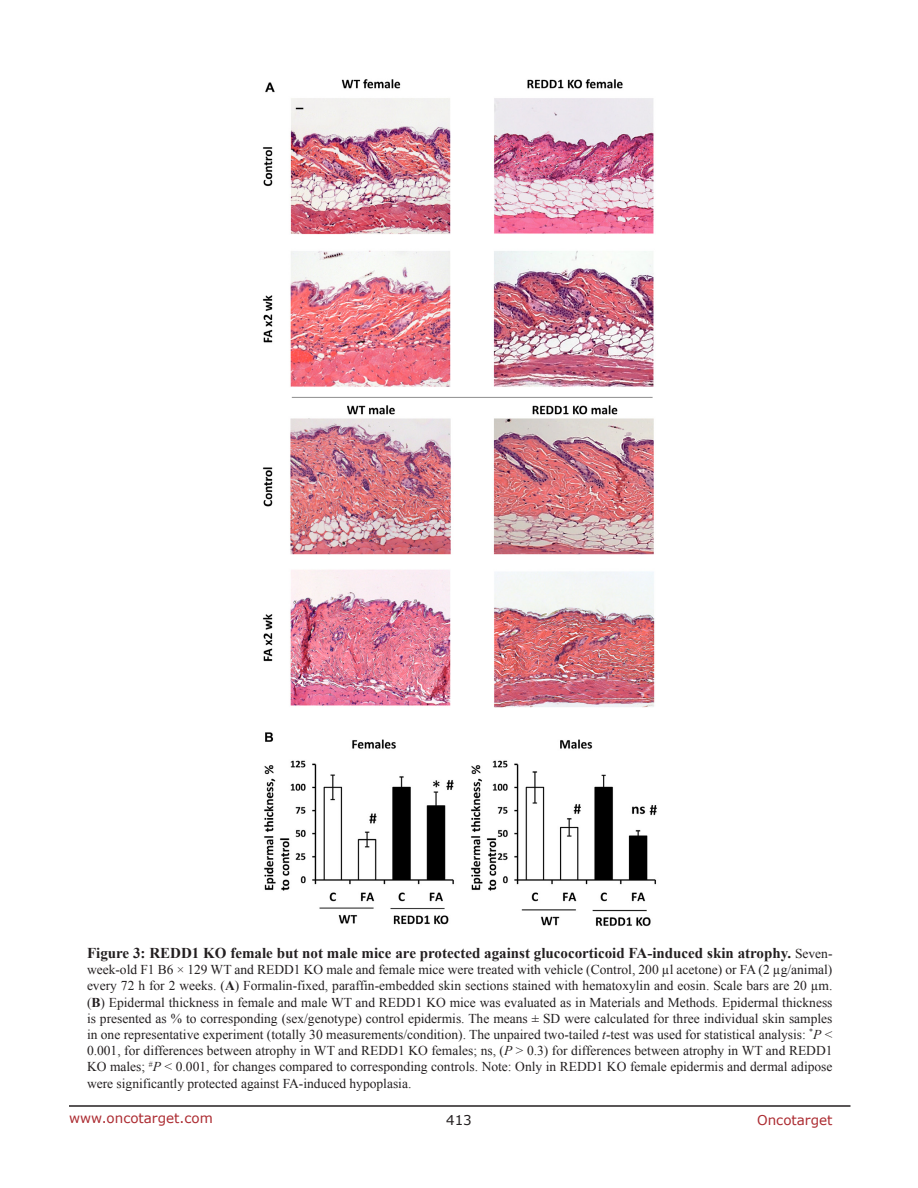
<style>
.page{position:relative;width:918px;height:1188px;background:#fff}
.page>*{position:absolute;margin:0;border:0;box-sizing:border-box;transform-origin:0 0}
.FigureText{font:700 15px "Times New Roman";color:#231f20}
.FigureText-2{font:13.5px/16.2px "Times New Roman";color:#231f20;text-align:justify}
.t1{font:13.5px "Verdana";color:#ac2b31}
.t2{font:13.5px "Verdana";color:#231f20}
.s1{font-weight:400;font-size:13.5px}
.s2{font-weight:700}
.s3{font-style:italic}
</style>
<div class="page">
<hr style="left:69px;top:1105px;width:781px;height:2px;background:#231f20">
<img style="left:262px;top:79px;width:395px;height:848px">
<p class="FigureText" style="left:87px;top:943px;width:747px">Figure 3: REDD1 KO female but not male mice are protected against glucocorticoid FA-induced skin atrophy. <span class="s1">Seven-</span></p>
<p class="FigureText-2" style="left:87px;top:961px;width:747px">week-old F1 B6 × 129 WT and REDD1 KO male and female mice were treated with vehicle (Control, 200 µl acetone) or FA (2 µg/animal) every 72 h for 2 weeks. (<span class="s2">A</span>) Formalin-fixed, paraffin-embedded skin sections stained with hematoxylin and eosin. Scale bars are 20 µm. (<span class="s2">B</span>) Epidermal thickness in female and male WT and REDD1 KO mice was evaluated as in Materials and Methods. Epidermal thickness is presented as % to corresponding (sex/genotype) control epidermis. The means ± SD were calculated for three individual skin samples in one representative experiment (totally 30 measurements/condition). The unpaired two-tailed <span class="s3">t</span>-test was used for statistical analysis: <sup>*</sup><span class="s3">P</span> &lt; 0.001, for differences between atrophy in WT and REDD1 KO females; ns, (<span class="s3">P</span> &gt; 0.3) for differences between atrophy in WT and REDD1<br>KO males; <sup>#</sup><span class="s3">P</span> &lt; 0.001, for changes compared to corresponding controls. Note: Only in REDD1 KO female epidermis and dermal adipose were significantly protected against FA-induced hypoplasia.</p>
<p class="t1" style="left:69px;top:1109px;width:145px">www.oncotarget.com</p>
<p class="t2" style="left:446px;top:1111px;width:27px">413</p>
<p class="t1" style="left:757px;top:1111px;width:77px">Oncotarget</p>
</div>
